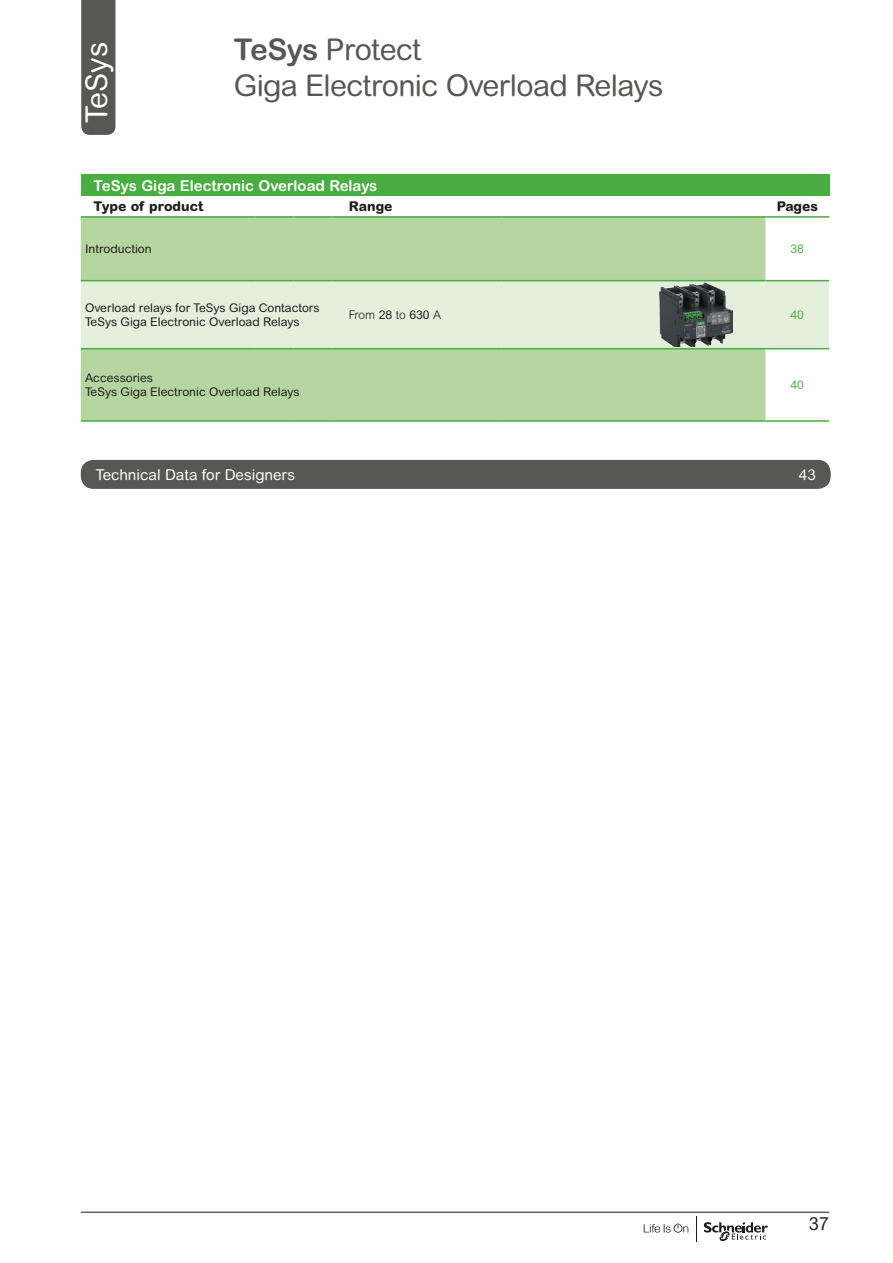
<style>
.page{position:relative;width:893px;height:1263px;background:#fff}
.page>*{position:absolute;margin:0;border:0;box-sizing:border-box;transform-origin:0 0}
.t1{font:30.15px "Arial Rounded MT Pro";color:#fff}
.t2{font:30px/36px "Arial Rounded MT Pro";letter-spacing:-.02em;color:#575756}
.t3{font:18px "Arial Rounded MT Pro";color:#1d1d1b}
.t4{font:700 15px "Arial Rounded MT Pro";color:#fff}
.t5{font:15px "Arial Rounded MT Pro";color:#fff}
.t6{font:800 13.5px "Arial Rounded MT Pro";color:#1d1d1b}
.t7{font:12px/14.4px "Arial Rounded MT Pro";color:#1d1d1b}
.t8{font:300 12px "Arial Rounded MT Pro";color:#1d1d1b}
.t9{font:12px "Arial Rounded MT Pro";color:#49ad41}
.s1{font-weight:700}
.s2{font-weight:400}
</style>
<div class="page">
<svg style="left:644px;top:1223px;width:44px;height:10px"></svg>
<svg style="left:704px;top:1222px;width:64px;height:20px"></svg>
<svg style="left:696px;top:1216px;width:1px;height:25px"></svg>
<hr style="left:81px;top:1212px;width:748px;height:1px;background:#1d1d1b">
<div style="left:81px;top:174px;width:748px;height:22px;background:#49ad41"></div>
<div style="left:81px;top:218px;width:684px;height:202px;background:#b5d6a1"></div>
<div style="left:81px;top:281px;width:748px;height:67px;background:#e4efdc"></div>
<hr style="left:81px;top:348px;width:174px;height:1px;background:#49ad41">
<hr style="left:255px;top:348px;width:38px;height:1px;background:#49ad41">
<hr style="left:293px;top:348px;width:39px;height:1px;background:#49ad41">
<hr style="left:81px;top:420px;width:174px;height:2px;background:#49ad41">
<hr style="left:255px;top:420px;width:38px;height:2px;background:#49ad41">
<hr style="left:293px;top:420px;width:39px;height:2px;background:#49ad41">
<hr style="left:332px;top:348px;width:170px;height:1px;background:#49ad41">
<hr style="left:332px;top:420px;width:170px;height:2px;background:#49ad41">
<hr style="left:502px;top:348px;width:263px;height:1px;background:#49ad41">
<hr style="left:502px;top:420px;width:263px;height:2px;background:#49ad41">
<hr style="left:765px;top:348px;width:64px;height:1px;background:#49ad41">
<hr style="left:765px;top:420px;width:64px;height:2px;background:#49ad41">
<hr style="left:81px;top:216px;width:174px;height:2px;background:#49ad41">
<hr style="left:255px;top:216px;width:38px;height:2px;background:#49ad41">
<hr style="left:293px;top:216px;width:39px;height:2px;background:#49ad41">
<hr style="left:332px;top:216px;width:170px;height:2px;background:#49ad41">
<hr style="left:502px;top:216px;width:263px;height:2px;background:#49ad41">
<hr style="left:765px;top:216px;width:64px;height:2px;background:#49ad41">
<hr style="left:81px;top:280px;width:174px;height:1px;background:#49ad41">
<hr style="left:255px;top:280px;width:38px;height:1px;background:#49ad41">
<hr style="left:293px;top:280px;width:39px;height:1px;background:#49ad41">
<hr style="left:332px;top:280px;width:170px;height:1px;background:#49ad41">
<hr style="left:502px;top:280px;width:263px;height:1px;background:#49ad41">
<hr style="left:765px;top:280px;width:64px;height:1px;background:#49ad41">
<img style="left:659px;top:283px;width:74px;height:64px">
<div style="left:82px;top:461px;width:748px;height:27px;background:#575756;border-radius:12px"></div>
<div style="left:81px;top:460px;width:750px;height:29px;border:2px solid #575756;border-radius:12px"></div>
<div style="left:81px;top:0;width:34px;height:135px;background:#575756"></div>
<h1 class="t1" style="left:79px;top:123px;width:82px;rotate:-90deg">TeSys</h1>
<h2 class="t2" style="left:234px;top:33px;width:431px"><span class="s1">TeSys</span> Protect<br>Giga Electronic Overload Relays</h2>
<p class="t4" style="left:94px;top:176px;width:285px">TeSys Giga Electronic Overload Relays</p>
<p class="t6" style="left:94px;top:198px;width:111px">Type of product</p>
<p class="t6" style="left:349px;top:198px;width:45px">Range</p>
<p class="t6" style="left:777px;top:198px;width:43px">Pages</p>
<p class="t7" style="left:85px;top:242px;width:68px">Introduction</p>
<p class="t9" style="left:790px;top:242px;width:15px">38</p>
<p class="t7" style="left:85px;top:301px;width:236px">Overload relays for TeSys Giga Contactors<br>TeSys Giga Electronic Overload Relays</p>
<p class="t8" style="left:349px;top:308px;width:94px">From <span class="s2">28</span> to <span class="s2">630</span> A</p>
<p class="t9" style="left:790px;top:308px;width:15px">40</p>
<p class="t7" style="left:85px;top:371px;width:216px">Accessories<br>TeSys Giga Electronic Overload Relays</p>
<p class="t9" style="left:790px;top:378px;width:15px">40</p>
<p class="t5" style="left:96px;top:466px;width:201px">Technical Data for Designers</p>
<p class="t5" style="left:799px;top:466px;width:18px">43</p>
<h3 class="t3" style="left:809px;top:1212px;width:22px">37</h3>
</div>
